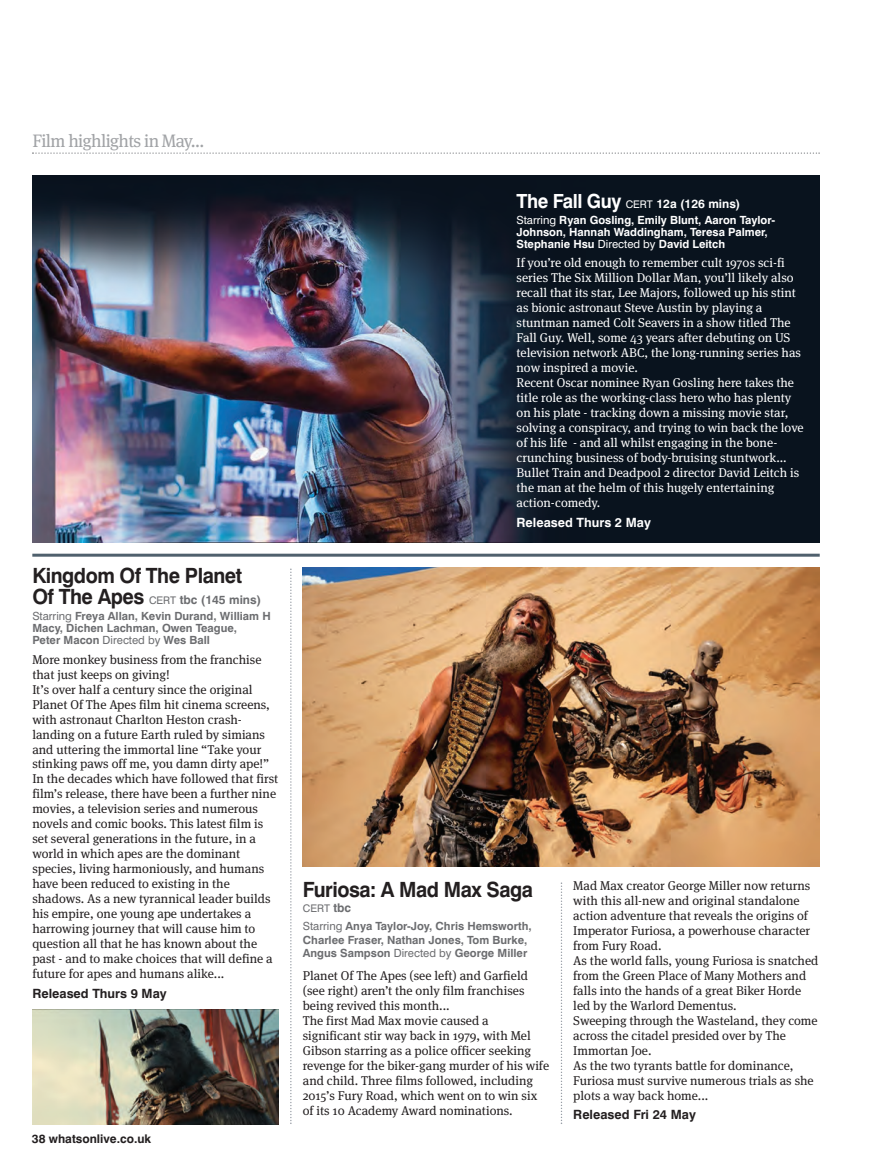
<style>
.page{position:relative;width:871px;height:1159px;background:#fff}
.page>*{position:absolute;margin:0;border:0;box-sizing:border-box;transform-origin:0 0}
.t1{font:700 21px "Swiss 721 BT";letter-spacing:-.025em;color:#231f20;scale:.95 1}
.t2{font:18px "Meta Serif";letter-spacing:-.035em;color:#a1a3a6}
.t3{font:12.75px/15px "Meta Serif";color:#231f20}
.t4{font:12.75px/15px "Meta Serif";color:#fff}
.t5{font:700 12.75px "Swiss 721 BT";color:#231f20}
.t6{font:700 12.75px "Swiss 721 BT";color:#fff}
.t7{font:700 12px "Swiss 721 BT";color:#fff}
.t8{font:700 12px "Swiss 721 BT";color:#6c6d70}
.t9{font:700 12px "Swiss 721 BT";color:#231f20}
.t10{font:700 11.25px/12px "Swiss 721 BT";color:#6c6d70}
.t11{font:700 11.25px/12px "Swiss 721 BT";color:#fff}
.t12{font:10.5px "Swiss 721 BT";color:#6c6d70}
.s1{font-size:21px;color:#231f20}
.s2{font-weight:400;font-size:10.5px}
.s3{font-weight:400}
.s4{font-size:19.5px}
.s5{font-weight:700;font-size:12px}
</style>
<div class="page">
<svg style="left:32px;top:152px;width:787px;height:2px"></svg>
<hr style="left:32px;top:554px;width:787px;height:3px;background:#4f606d">
<img style="left:32px;top:176px;width:787px;height:366px">
<svg style="left:560px;top:882px;width:2px;height:242px"></svg>
<svg style="left:290px;top:568px;width:1px;height:556px"></svg>
<img style="left:32px;top:1010px;width:247px;height:114px">
<img style="left:302px;top:568px;width:517px;height:299px">
<p class="t2" style="left:32px;top:134px;width:173px">Film highlights in May...</p>
<p class="t1" style="left:32px;top:567px;width:222px">Kingdom Of The Planet</p>
<p class="t8" style="left:32px;top:595px;width:230px"><span class="s1">Of The Apes</span> <span class="s2">CERT</span> tbc (145 mins)</p>
<p class="t10" style="left:32px;top:611px;width:240px"><span class="s3">Starring</span> Freya Allan, Kevin Durand, William H<br>Macy, Dichen Lachman, Owen Teague,<br>Peter Macon <span class="s3">Directed by</span> Wes Ball</p>
<p class="t3" style="left:32px;top:653px;width:247px">More monkey business from the franchise that just keeps on giving!<br>It’s over half a century since the original Planet Of The Apes film hit cinema screens, with astronaut Charlton Heston crash&shy;landing on a future Earth ruled by simians and uttering the immortal line “Take your stinking paws off me, you damn dirty ape!” In the decades which have followed that first film’s release, there have been a further nine movies, a television series and numerous novels and comic books. This latest film is set several generations in the future, in a world in which apes are the dominant species, living harmoniously, and humans have been reduced to existing in the shadows. As a new tyrannical leader builds his empire, one young ape undertakes a harrowing journey that will cause him to question all that he has known about the past - and to make choices that will define a future for apes and humans alike...</p>
<p class="t5" style="left:32px;top:988px;width:136px">Released Thurs 9 May</p>
<p class="t9" style="left:32px;top:1134px;width:121px">38 whatsonlive.co.uk</p>
<p class="t7" style="left:516px;top:199px;width:225px"><span class="s4">The Fall Guy</span> <span class="s2">CERT</span> 12a (126 mins)</p>
<p class="t11" style="left:516px;top:215px;width:260px"><span class="s3">Starring</span> Ryan Gosling, Emily Blunt, Aaron Taylor-<br>Johnson, Hannah Waddingham, Teresa Palmer,<br>Stephanie Hsu <span class="s3">Directed by</span> David Leitch</p>
<p class="t4" style="left:516px;top:256px;width:288px">If you’re old enough to remember cult 1970s sci-fi series The Six Million Dollar Man, you’ll likely also recall that its star, Lee Majors, followed up his stint as bionic astronaut Steve Austin by playing a stuntman named Colt Seavers in a show titled The Fall Guy. Well, some 43 years after debuting on US television network ABC, the long-running series has now inspired a movie.<br>Recent Oscar nominee Ryan Gosling here takes the title role as the working-class hero who has plenty on his plate - tracking down a missing movie star, solving a conspiracy, and trying to win back the love of his life - and all whilst engaging in the bone&shy;crunching business of body-bruising stuntwork...<br>Bullet Train and Deadpool 2 director David Leitch is the man at the helm of this hugely entertaining action-comedy.</p>
<p class="t6" style="left:516px;top:517px;width:136px">Released Thurs 2 May</p>
<p class="t1" style="left:303px;top:881px;width:243px">Furiosa: A Mad Max Saga</p>
<p class="t12" style="left:303px;top:904px;width:50px">CERT <span class="s5">tbc</span></p>
<p class="t10" style="left:303px;top:920px;width:230px;line-height:13.5px"><span class="s3">Starring</span> Anya Taylor-Joy, Chris Hemsworth,<br>Charlee Fraser, Nathan Jones, Tom Burke,<br>Angus Sampson <span class="s3">Directed by</span> George Miller</p>
<p class="t3" style="left:303px;top:969px;width:248px">Planet Of The Apes (see left) and Garfield (see right) aren’t the only film franchises being revived this month...<br>The first Mad Max movie caused a significant stir way back in 1979, with Mel Gibson starring as a police officer seeking revenge for the biker-gang murder of his wife and child. Three films followed, including 2015’s Fury Road, which went on to win six of its 10 Academy Award nominations.</p>
<p class="t3" style="left:573px;top:879px;width:246px">Mad Max creator George Miller now returns with this all-new and original standalone action adventure that reveals the origins of Imperator Furiosa, a powerhouse character from Fury Road.<br>As the world falls, young Furiosa is snatched from the Green Place of Many Mothers and falls into the hands of a great Biker Horde led by the Warlord Dementus.<br>Sweeping through the Wasteland, they come across the citadel presided over by The Immortan Joe.<br>As the two tyrants battle for dominance, Furiosa must survive numerous trials as she plots a way back home...</p>
<p class="t5" style="left:573px;top:1110px;width:124px">Released Fri 24 May</p>
</div>
